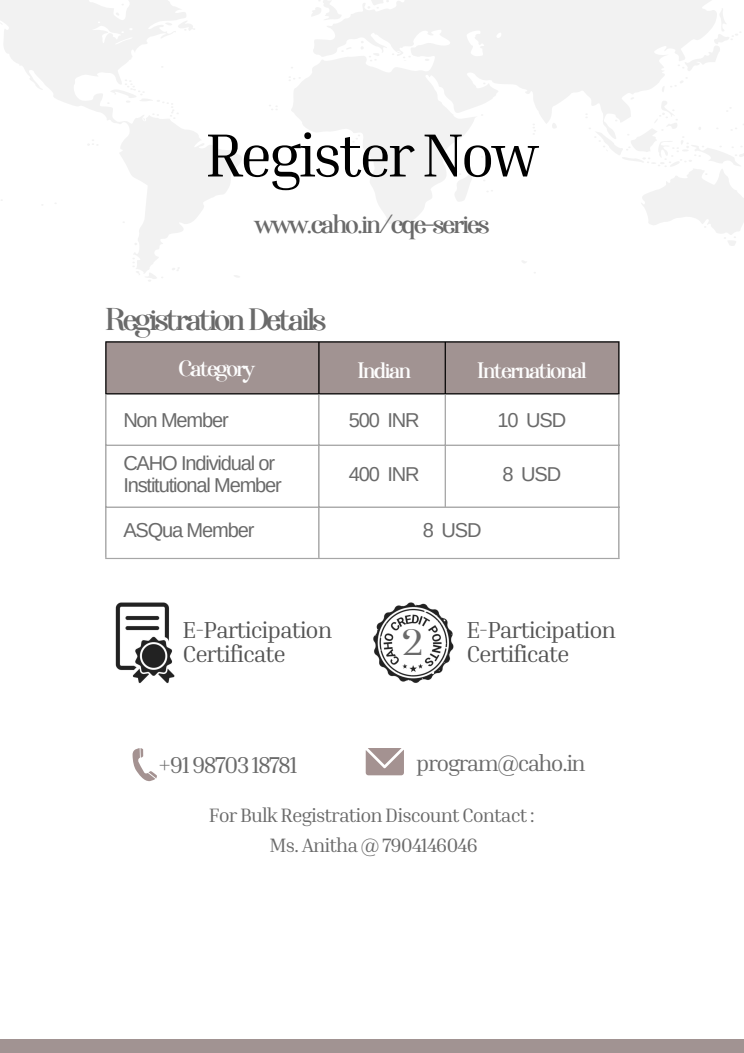
<style>
.page{position:relative;width:744px;height:1053px;background:#fff}
.page>*{position:absolute;margin:0;border:0;box-sizing:border-box;transform-origin:0 0}
.t1{font:61.56px "Inria Serif";letter-spacing:-.06em;color:#000}
.t2{font:30.76px "Afterglow";letter-spacing:-.07em;color:#6a6a6a}
.t3{font:25.88px "Afterglow";letter-spacing:-.06em;color:#6a6a6a}
.t4{font:23.68px/24px "Inria Serif";letter-spacing:-.05em;color:#545454}
.t5{font:23.56px "Inria Serif";letter-spacing:-.07em;color:#6a6a6a}
.t6{font:23px "Inria Serif";letter-spacing:-.07em;color:#6a6a6a}
.t7{font:22px "Afterglow";letter-spacing:-.06em;color:#fdfdfd}
.t8{font:20.08px/43.4px "Arimo";letter-spacing:-.06em;color:#6a6a6a}
.t9{font:19.84px/30px "Inria Serif";letter-spacing:-.05em;color:#6a6a6a;text-align:center}
</style>
<div class="page">
<svg style="left:0;top:0;width:744px;height:281px"></svg>
<div style="left:107px;top:342px;width:511px;height:51px;background:#a19392"></div>
<hr style="left:105px;top:342px;width:2px;height:51px;background:#000">
<hr style="left:318px;top:342px;width:2px;height:51px;background:#000">
<hr style="left:445px;top:342px;width:1px;height:51px;background:#000">
<hr style="left:618px;top:342px;width:2px;height:51px;background:#000">
<hr style="left:105px;top:341px;width:515px;height:1px;background:#000">
<hr style="left:105px;top:393px;width:515px;height:1px;background:#000">
<hr style="left:105px;top:394px;width:2px;height:164px;background:#a6a6a6">
<hr style="left:318px;top:394px;width:2px;height:164px;background:#a6a6a6">
<hr style="left:445px;top:394px;width:1px;height:112px;background:#a6a6a6">
<hr style="left:618px;top:394px;width:2px;height:164px;background:#a6a6a6">
<hr style="left:105px;top:444px;width:515px;height:2px;background:#a6a6a6">
<hr style="left:105px;top:506px;width:515px;height:1px;background:#a6a6a6">
<hr style="left:105px;top:558px;width:515px;height:1px;background:#a6a6a6">
<svg style="left:132px;top:748px;width:25px;height:33px"></svg>
<svg style="left:366px;top:748px;width:38px;height:27px"></svg>
<img style="left:115px;top:602px;width:60px;height:81px">
<img style="left:374px;top:602px;width:80px;height:81px">
<div style="left:0;top:1039px;width:744px;height:13px;background:#a19392"></div>
<h1 class="t1" style="left:205px;top:116px;width:335px">Register Now</h1>
<p class="t3" style="left:255px;top:209px;width:236px">www.caho.in/cqe-series</p>
<h2 class="t2" style="left:105px;top:301px;width:222px">Registration Details</h2>
<p class="t7" style="left:179px;top:355px;width:77px">Category</p>
<p class="t7" style="left:357px;top:357px;width:55px">Indian</p>
<p class="t8" style="left:123px;top:398px;width:154px">Non Member<br>CAHO Individual or</p>
<p class="t8" style="left:123px;top:463px;width:160px">Institutional Member</p>
<p class="t8" style="left:123px;top:508px;width:133px">ASQua Member</p>
<p class="t7" style="left:477px;top:357px;width:111px">International</p>
<p class="t8" style="left:497px;top:398px;width:70px">10 USD</p>
<p class="t8" style="left:502px;top:452px;width:60px">8 USD</p>
<p class="t8" style="left:349px;top:398px;width:73px">500 INR</p>
<p class="t8" style="left:349px;top:452px;width:73px">400 INR</p>
<p class="t8" style="left:423px;top:508px;width:60px">8 USD</p>
<p class="t4" style="left:183px;top:616px;width:151px">E-Participation<br>Certificate</p>
<p class="t4" style="left:403px;top:616px;width:215px;text-indent:64px">E-Participation<br><sup>2</sup> Certificate</p>
<p class="t5" style="left:158px;top:750px;width:142px">+91 98703 18781</p>
<p class="t6" style="left:416px;top:749px;width:171px">program@caho.in</p>
<p class="t9" style="left:209px;top:799px;width:328px">For Bulk Registration Discount Contact :<br>Ms. Anitha @ 7904146046</p>
</div>
